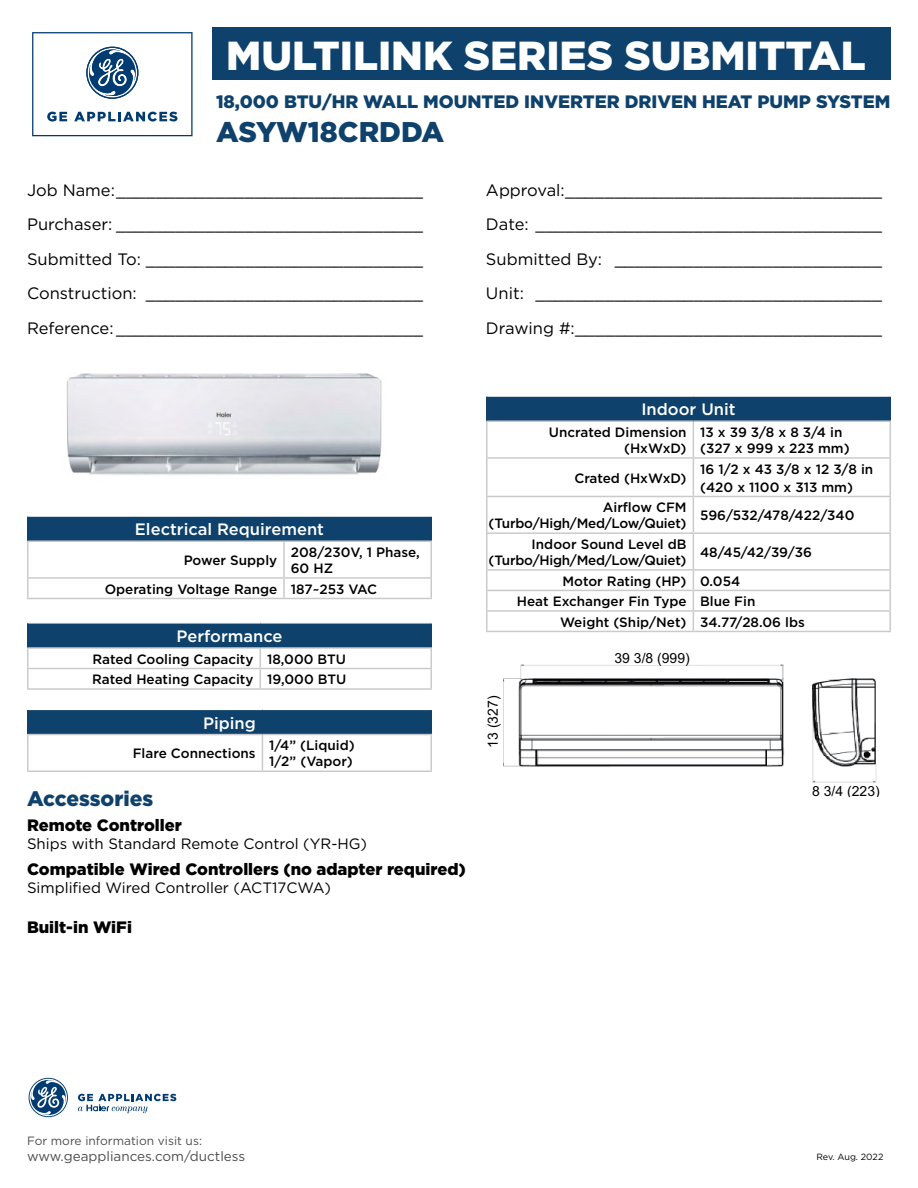
<style>
.page{position:relative;width:918px;height:1188px;background:#fff}
.page>*{position:absolute;margin:0;border:0;box-sizing:border-box;transform-origin:0 0}
.t1{font:900 40.5px "Gotham";color:#fff}
.t2{font:900 28.5px "Gotham";color:#0e416b}
.t3{font:900 21px "Gotham";color:#0e416b}
.t4{font:900 18px "Gotham";color:#0e416b}
.t5{font:16.5px/34.5px "Gotham";color:#000;text-align:justify}
.t6{font:900 16.5px "Gotham";color:#000}
.t7{font:500 16.5px "Gotham";color:#fff}
.t8{font:15px "Gotham";color:#000}
.t9{font:13.95px "Arial";color:#000}
.t10{font:500 13.5px/16.2px "Gotham";color:#000}
.t11{font:500 13.5px/16.2px "Gotham";letter-spacing:-.02em;color:#000;text-align:right}
.t12{font:13.5px "Gotham";color:#4d4d4f}
.t13{font:12px "Gotham";color:#4d4d4f}
.t14{font:9px "Gotham";letter-spacing:-.01em;color:#000}
</style>
<div class="page">
<div style="left:213px;top:27px;width:678px;height:53px;background:#0e416b"></div>
<svg style="left:32px;top:32px;width:161px;height:104px"></svg>
<div style="left:28px;top:623px;width:403px;height:25px;background:#0e416b"></div>
<hr style="left:27px;top:622px;width:233px;height:2px;background:#fff">
<hr style="left:260px;top:622px;width:172px;height:2px;background:#fff">
<hr style="left:27px;top:647px;width:233px;height:2px;background:#c9cacc">
<hr style="left:260px;top:647px;width:172px;height:2px;background:#c9cacc">
<hr style="left:27px;top:668px;width:233px;height:1px;background:#c9cacc">
<hr style="left:260px;top:668px;width:172px;height:1px;background:#c9cacc">
<svg style="left:260px;top:649px;width:1px;height:39px"></svg>
<svg style="left:430px;top:649px;width:2px;height:39px"></svg>
<hr style="left:27px;top:688px;width:233px;height:2px;background:#c9cacc">
<hr style="left:260px;top:688px;width:172px;height:2px;background:#c9cacc">
<svg style="left:27px;top:624px;width:1px;height:64px"></svg>
<hr style="left:430px;top:624px;width:2px;height:23px;background:#0e416b">
<div style="left:28px;top:516px;width:403px;height:25px;background:#0e416b"></div>
<hr style="left:27px;top:515px;width:257px;height:2px;background:#fff">
<hr style="left:284px;top:515px;width:148px;height:2px;background:#fff">
<hr style="left:27px;top:540px;width:257px;height:2px;background:#c9cacc">
<hr style="left:27px;top:542px;width:1px;height:35px;background:#c9cacc">
<hr style="left:284px;top:540px;width:148px;height:2px;background:#c9cacc">
<hr style="left:283px;top:542px;width:2px;height:35px;background:#c9cacc">
<hr style="left:430px;top:542px;width:2px;height:35px;background:#c9cacc">
<hr style="left:27px;top:577px;width:257px;height:2px;background:#c9cacc">
<svg style="left:27px;top:579px;width:1px;height:19px"></svg>
<hr style="left:284px;top:577px;width:148px;height:2px;background:#c9cacc">
<svg style="left:283px;top:579px;width:2px;height:19px"></svg>
<svg style="left:430px;top:579px;width:2px;height:19px"></svg>
<hr style="left:27px;top:598px;width:257px;height:1px;background:#c9cacc">
<hr style="left:284px;top:598px;width:148px;height:1px;background:#c9cacc">
<svg style="left:27px;top:517px;width:1px;height:23px"></svg>
<hr style="left:430px;top:517px;width:2px;height:23px;background:#0e416b">
<div style="left:487px;top:396px;width:403px;height:25px;background:#0e416b"></div>
<hr style="left:486px;top:395px;width:207px;height:2px;background:#fff">
<hr style="left:693px;top:395px;width:198px;height:2px;background:#fff">
<hr style="left:486px;top:420px;width:207px;height:2px;background:#c9cacc">
<hr style="left:486px;top:422px;width:2px;height:35px;background:#c9cacc">
<hr style="left:693px;top:420px;width:198px;height:2px;background:#c9cacc">
<hr style="left:693px;top:422px;width:1px;height:35px;background:#c9cacc">
<hr style="left:890px;top:422px;width:1px;height:35px;background:#c9cacc">
<hr style="left:486px;top:457px;width:207px;height:2px;background:#c9cacc">
<hr style="left:486px;top:459px;width:2px;height:37px;background:#c9cacc">
<hr style="left:693px;top:457px;width:198px;height:2px;background:#c9cacc">
<hr style="left:693px;top:459px;width:1px;height:37px;background:#c9cacc">
<hr style="left:890px;top:459px;width:1px;height:37px;background:#c9cacc">
<hr style="left:486px;top:496px;width:207px;height:1px;background:#c9cacc">
<hr style="left:486px;top:497px;width:2px;height:35px;background:#c9cacc">
<hr style="left:693px;top:496px;width:198px;height:1px;background:#c9cacc">
<hr style="left:693px;top:497px;width:1px;height:35px;background:#c9cacc">
<hr style="left:890px;top:497px;width:1px;height:35px;background:#c9cacc">
<hr style="left:486px;top:532px;width:207px;height:2px;background:#c9cacc">
<hr style="left:486px;top:534px;width:2px;height:35px;background:#c9cacc">
<hr style="left:693px;top:532px;width:198px;height:2px;background:#c9cacc">
<hr style="left:693px;top:534px;width:1px;height:35px;background:#c9cacc">
<hr style="left:890px;top:534px;width:1px;height:35px;background:#c9cacc">
<hr style="left:486px;top:569px;width:207px;height:2px;background:#c9cacc">
<hr style="left:693px;top:569px;width:198px;height:2px;background:#c9cacc">
<hr style="left:486px;top:590px;width:207px;height:1px;background:#c9cacc">
<hr style="left:693px;top:590px;width:198px;height:1px;background:#c9cacc">
<hr style="left:486px;top:610px;width:207px;height:2px;background:#c9cacc">
<svg style="left:486px;top:571px;width:2px;height:60px"></svg>
<hr style="left:693px;top:610px;width:198px;height:2px;background:#c9cacc">
<svg style="left:693px;top:571px;width:1px;height:60px"></svg>
<svg style="left:890px;top:571px;width:1px;height:60px"></svg>
<hr style="left:486px;top:631px;width:207px;height:1px;background:#c9cacc">
<hr style="left:693px;top:631px;width:198px;height:1px;background:#c9cacc">
<hr style="left:486px;top:397px;width:2px;height:23px;background:#0e416b">
<svg style="left:890px;top:397px;width:1px;height:23px"></svg>
<img style="left:503px;top:664px;width:374px;height:119px">
<div style="left:626px;top:650px;width:45px;height:15px;background:#fff"></div>
<div style="left:827px;top:768px;width:41px;height:12px;background:#fff"></div>
<div style="left:28px;top:709px;width:403px;height:26px;background:#0e416b"></div>
<hr style="left:27px;top:709px;width:235px;height:1px;background:#fff">
<hr style="left:262px;top:709px;width:170px;height:1px;background:#fff">
<hr style="left:27px;top:734px;width:235px;height:1px;background:#c9cacc">
<hr style="left:27px;top:735px;width:1px;height:36px;background:#c9cacc">
<hr style="left:262px;top:734px;width:170px;height:1px;background:#c9cacc">
<hr style="left:262px;top:735px;width:1px;height:36px;background:#c9cacc">
<hr style="left:430px;top:735px;width:2px;height:36px;background:#c9cacc">
<hr style="left:27px;top:771px;width:235px;height:1px;background:#c9cacc">
<hr style="left:262px;top:771px;width:170px;height:1px;background:#c9cacc">
<svg style="left:27px;top:710px;width:1px;height:24px"></svg>
<hr style="left:430px;top:710px;width:2px;height:24px;background:#0e416b">
<svg style="left:29px;top:1078px;width:39px;height:39px"></svg>
<svg style="left:78px;top:1094px;width:98px;height:19px"></svg>
<img style="left:66px;top:374px;width:316px;height:101px">
<h1 class="t1" style="left:226px;top:27px;width:641px">MULTILINK SERIES SUBMITTAL</h1>
<p class="t4" style="left:216px;top:89px;width:676px">18,000 BTU/HR WALL MOUNTED INVERTER DRIVEN HEAT PUMP SYSTEM</p>
<h2 class="t2" style="left:216px;top:112px;width:230px">ASYW18CRDDA</h2>
<p class="t5" style="left:27px;top:172px;width:398px">Job Name:_______________________________ Purchaser: _______________________________ Submitted To: ____________________________ Construction: ____________________________ Reference: _______________________________</p>
<p class="t5" style="left:486px;top:172px;width:398px">Approval:________________________________ Date: ___________________________________ Submitted By: ___________________________ Unit: ___________________________________ Drawing #:_______________________________</p>
<p class="t7" style="left:135px;top:519px;width:191px">Electrical Requirement</p>
<p class="t10" style="left:184px;top:552px;width:95px">Power Supply</p>
<p class="t10" style="left:291px;top:544px;width:131px">208/230V, 1 Phase,<br>60 HZ</p>
<p class="t10" style="left:105px;top:581px;width:274px">Operating Voltage Range 187~253 VAC</p>
<p class="t7" style="left:176px;top:625px;width:108px">Performance</p>
<p class="t10" style="left:92px;top:648px;width:256px;line-height:20.5px">Rated Cooling Capacity 18,000 BTU<br>Rated Heating Capacity 19,000 BTU</p>
<p class="t7" style="left:203px;top:712px;width:54px">Piping</p>
<p class="t10" style="left:133px;top:745px;width:124px">Flare Connections</p>
<p class="t10" style="left:269px;top:737px;width:87px">1/4” (Liquid)<br>1/2” (Vapor)</p>
<p class="t3" style="left:27px;top:784px;width:128px">Accessories</p>
<p class="t6" style="left:27px;top:814px;width:156px">Remote Controller</p>
<p class="t8" style="left:27px;top:834px;width:342px">Ships with Standard Remote Control (YR-HG)</p>
<p class="t6" style="left:27px;top:858px;width:440px">Compatible Wired Controllers (no adapter required)</p>
<p class="t8" style="left:27px;top:879px;width:306px">Simplified Wired Controller (ACT17CWA)</p>
<p class="t6" style="left:27px;top:916px;width:106px">Built-in WiFi</p>
<p class="t7" style="left:641px;top:399px;width:96px">Indoor Unit</p>
<p class="t10" style="left:549px;top:424px;width:139px;text-align:right">Uncrated Dimension (HxWxD)</p>
<p class="t10" style="left:700px;top:424px;width:151px">13 x 39 3/8 x 8 3/4 in (327 x 999 x 223 mm)</p>
<p class="t10" style="left:574px;top:470px;width:114px">Crated (HxWxD)</p>
<p class="t10" style="left:700px;top:460px;width:175px;line-height:18px">16 1/2 x 43 3/8 x 12 3/8 in (420 x 1100 x 313 mm)</p>
<p class="t11" style="left:489px;top:499px;width:199px">Airflow CFM (Turbo/High/Med/Low/Quiet)</p>
<p class="t10" style="left:700px;top:507px;width:156px">596/532/478/422/340</p>
<p class="t11" style="left:489px;top:536px;width:199px">Indoor Sound Level dB (Turbo/High/Med/Low/Quiet)</p>
<p class="t10" style="left:562px;top:538px;width:251px;line-height:28.7px;text-indent:138px">48/45/42/39/36<br>Motor Rating (HP) 0.054</p>
<p class="t10" style="left:560px;top:591px;width:246px;line-height:20.5px;text-indent:-43px">Heat Exchanger Fin Type Blue Fin<br>Weight (Ship/Net) 34.77/28.06 lbs</p>
<p class="t9" style="left:614px;top:648px;width:77px">39 3/8 (999)</p>
<p class="t9" style="left:483px;top:748px;width:54px;rotate:-90deg">13 (327)</p>
<p class="t9" style="left:812px;top:781px;width:69px">8 3/4 (223)</p>
<p class="t13" style="left:27px;top:1133px;width:177px">For more information visit us:</p>
<p class="t12" style="left:27px;top:1148px;width:220px">www.geappliances.com/ductless</p>
<p class="t14" style="left:817px;top:1151px;width:68px">Rev. Aug. 2022</p>
</div>
